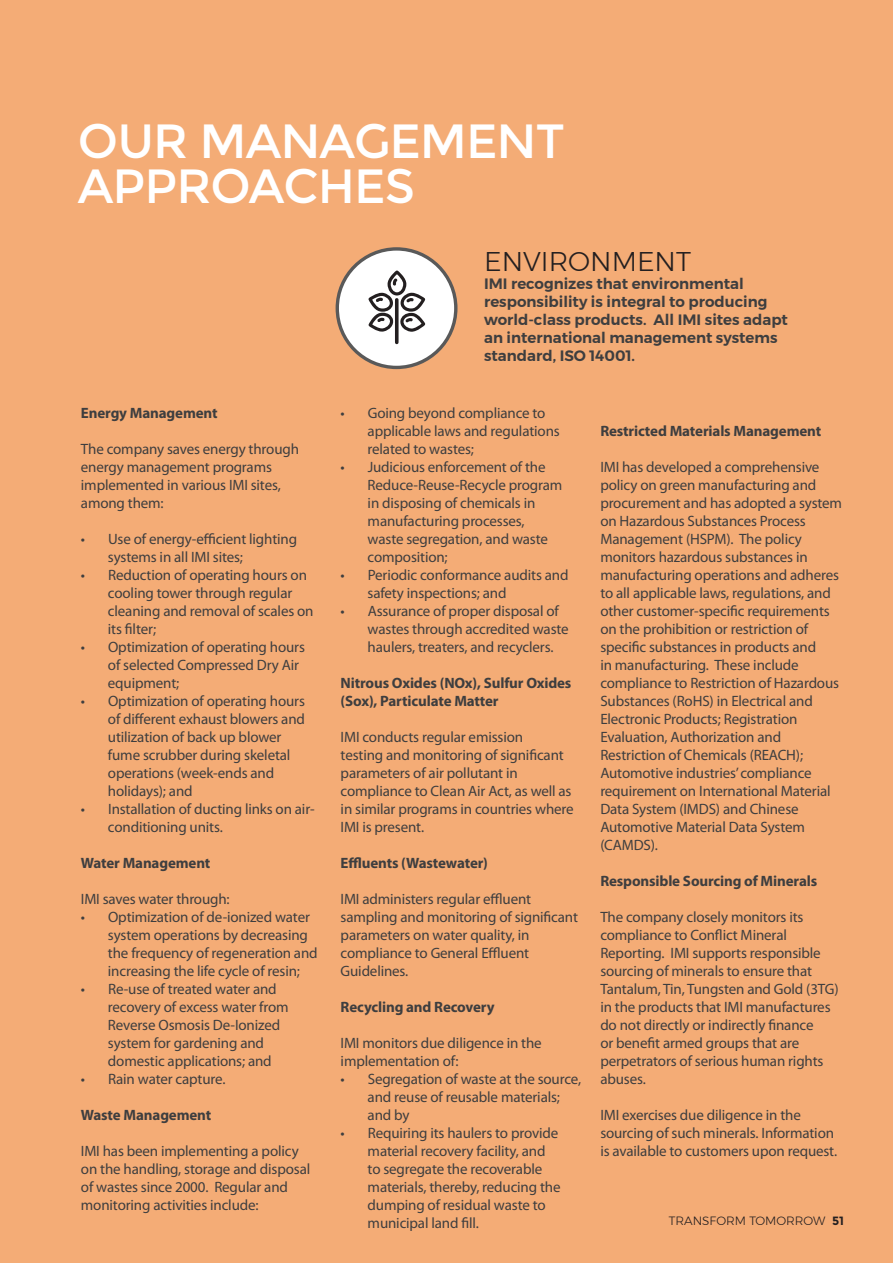
<style>
.page{position:relative;width:893px;height:1263px;background:#f4ac76}
.page>*{position:absolute;margin:0;border:0;box-sizing:border-box;transform-origin:0 0}
.t1{font:48px/45px "Montserrat";letter-spacing:-.02em;color:#fff}
.t2{font:300 27px "Montserrat";color:#231f20}
.t3{font:15px/18px "Myriad Pro";letter-spacing:-.01em;color:#3e3e3f}
.t4{font:700 15px/18px "Myriad Pro";letter-spacing:-.01em;color:#3e3e3f}
.t5{font:600 15px/18px "Montserrat";color:#3e3e3f}
.t6{font:300 12px "Montserrat";color:#231f20}
.s1{font-weight:700}
</style>
<div class="page">
<svg style="left:336px;top:247px;width:121px;height:122px"></svg>
<h1 class="t1" style="left:78px;top:119px;width:488px">OUR MANAGEMENT<br>APPROACHES</h1>
<p class="t4" style="left:81px;top:404px;width:138px">Energy Management</p>
<p class="t3" style="left:81px;top:440px;width:220px">The company saves energy through energy management programs implemented in various IMI sites, among them:</p>
<p class="t3" style="left:108px;top:530px;width:191px;text-indent:-27px">• Use of energy-efficient lighting systems in all IMI sites;</p>
<p class="t3" style="left:108px;top:566px;width:207px;text-indent:-27px">• Reduction of operating hours on cooling tower through regular cleaning and removal of scales on its filter;</p>
<p class="t3" style="left:108px;top:638px;width:198px;text-indent:-27px">• Optimization of operating hours of selected Compressed Dry Air equipment;</p>
<p class="t3" style="left:108px;top:692px;width:199px;text-indent:-27px">• Optimization of operating hours of different exhaust blowers and utilization of back up blower fume scrubber during skeletal operations (week-ends and holidays); and</p>
<p class="t3" style="left:108px;top:800px;width:208px;text-indent:-27px">• Installation of ducting links on air&shy;conditioning units.</p>
<p class="t4" style="left:81px;top:854px;width:131px">Water Management</p>
<p class="t3" style="left:81px;top:890px;width:150px">IMI saves water through:</p>
<p class="t3" style="left:108px;top:908px;width:211px;text-indent:-27px">• Optimization of de-ionized water system operations by decreasing the frequency of regeneration and increasing the life cycle of resin;</p>
<p class="t3" style="left:108px;top:980px;width:182px;text-indent:-27px">• Re-use of treated water and recovery of excess water from<br>Reverse Osmosis De-Ionized system for gardening and domestic applications; and</p>
<p class="t3" style="left:81px;top:1070px;width:146px">• Rain water capture.</p>
<p class="t4" style="left:81px;top:1106px;width:132px">Waste Management</p>
<p class="t3" style="left:81px;top:1142px;width:231px">IMI has been implementing a policy on the handling, storage and disposal of wastes since 2000. Regular and monitoring activities include:</p>
<h2 class="t2" style="left:484px;top:245px;width:208px">ENVIRONMENT</h2>
<p class="t5" style="left:484px;top:274px;width:305px">IMI recognizes that environmental responsibility is integral to producing world-class products. All IMI sites adapt an international management systems standard, ISO 14001.</p>
<p class="t3" style="left:368px;top:404px;width:194px;text-indent:-27px">• Going beyond compliance to applicable laws and regulations related to wastes;</p>
<p class="t3" style="left:368px;top:458px;width:196px;text-indent:-27px">• Judicious enforcement of the<br>Reduce-Reuse-Recycle program in disposing of chemicals in manufacturing processes, waste segregation, and waste composition;</p>
<p class="t3" style="left:368px;top:566px;width:202px;text-indent:-27px">• Periodic conformance audits and safety inspections; and</p>
<p class="t3" style="left:368px;top:602px;width:203px;text-indent:-27px">• Assurance of proper disposal of wastes through accredited waste haulers, treaters, and recyclers.</p>
<p class="t4" style="left:341px;top:674px;width:232px">Nitrous Oxides (NOx), Sulfur Oxides (Sox), Particulate Matter</p>
<p class="t3" style="left:341px;top:728px;width:234px">IMI conducts regular emission<br>testing and monitoring of significant parameters of air pollutant in compliance to Clean Air Act, as well as in similar programs in countries where<br>IMI is present.</p>
<p class="t4" style="left:341px;top:854px;width:149px">Effluents (Wastewater)</p>
<p class="t3" style="left:341px;top:890px;width:239px">IMI administers regular effluent sampling and monitoring of significant parameters on water quality, in compliance to General Effluent<br>Guidelines.</p>
<p class="t4" style="left:341px;top:998px;width:155px">Recycling and Recovery</p>
<p class="t3" style="left:341px;top:1034px;width:203px">IMI monitors due diligence in the implementation of:</p>
<p class="t3" style="left:368px;top:1070px;width:215px;text-indent:-27px">• Segregation of waste at the source, and reuse of reusable materials; and by</p>
<p class="t3" style="left:368px;top:1124px;width:194px;text-indent:-27px">• Requiring its haulers to provide material recovery facility, and to segregate the recoverable materials, thereby, reducing the dumping of residual waste to municipal land fill.</p>
<p class="t4" style="left:600px;top:422px;width:222px">Restricted Materials Management</p>
<p class="t3" style="left:600px;top:458px;width:243px">IMI has developed a comprehensive policy on green manufacturing and procurement and has adopted a system on Hazardous Substances Process Management (HSPM). The policy monitors hazardous substances in manufacturing operations and adheres to all applicable laws, regulations, and other customer-specific requirements on the prohibition or restriction of specific substances in products and<br>in manufacturing. These include compliance to Restriction of Hazardous Substances (RoHS) in Electrical and Electronic Products; Registration Evaluation, Authorization and Restriction of Chemicals (REACH); Automotive industries’ compliance requirement on International Material Data System (IMDS) and Chinese Automotive Material Data System (CAMDS).</p>
<p class="t4" style="left:600px;top:872px;width:218px">Responsible Sourcing of Minerals</p>
<p class="t3" style="left:600px;top:908px;width:240px">The company closely monitors its compliance to Conflict Mineral Reporting. IMI supports responsible sourcing of minerals to ensure that Tantalum, Tin, Tungsten and Gold (3TG) in the products that IMI manufactures do not directly or indirectly finance<br>or benefit armed groups that are perpetrators of serious human rights abuses.</p>
<p class="t3" style="left:600px;top:1106px;width:238px">IMI exercises due diligence in the sourcing of such minerals. Information is available to customers upon request.</p>
<p class="t6" style="left:669px;top:1213px;width:177px">TRANSFORM TOMORROW <span class="s1">51</span></p>
<p class="t6" style="left:689px;top:1213px;width:177px">TRANSFORM T MORROW <span class="s1">51</span></p>
</div>
